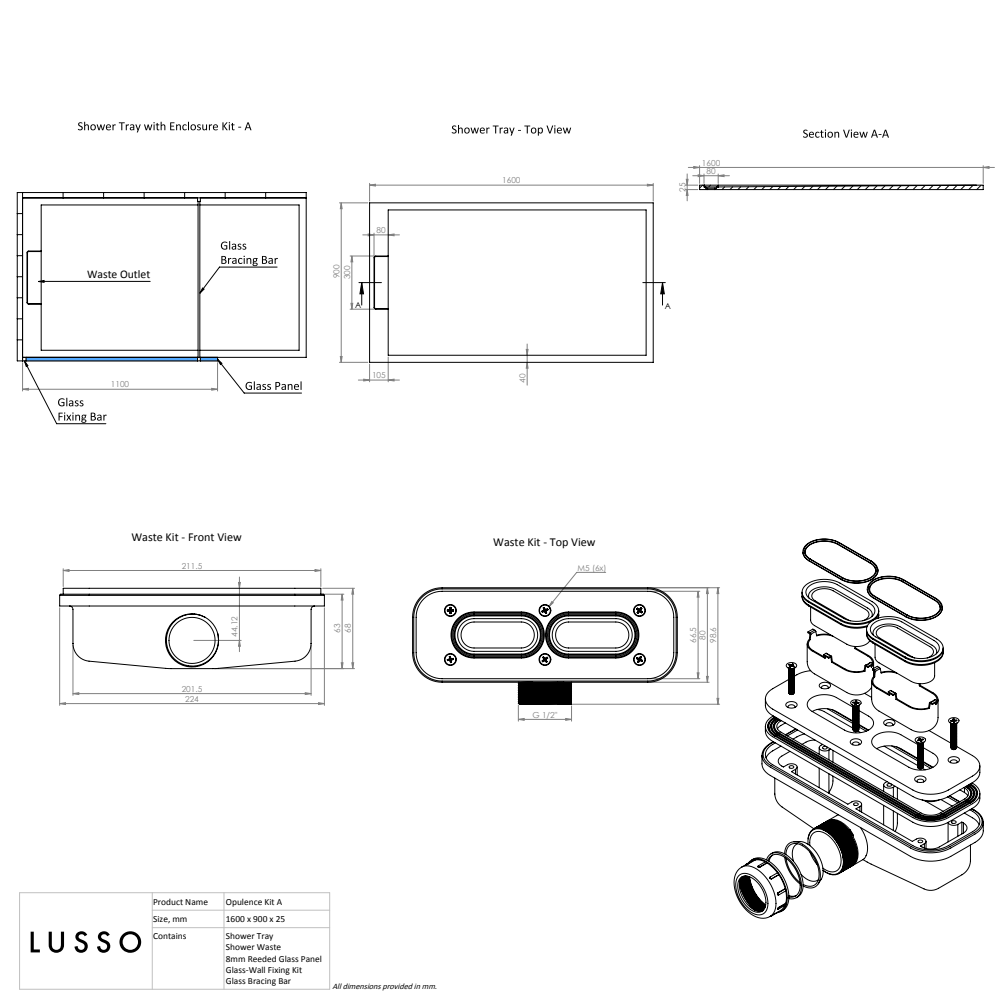
<style>
.page{position:relative;width:1004px;height:1003px;background:#fff}
.page>*{position:absolute;margin:0;border:0;box-sizing:border-box;transform-origin:0 0}
.t1{font:12.12px "Calibri";color:#000}
.t2{font:11.69px "Calibri";color:#000}
.t3{font:9.38px/11.2px "Calibri";color:#000}
.t4{font:8.25px/10px "Century Gothic";color:#808080;text-align:center}
.t5{font:italic 8.25px "Calibri";color:#000}
.t6{font:8.25px "Century Gothic";color:#000}
</style>
<div class="page">
<svg style="left:733px;top:538px;width:250px;height:381px"></svg>
<hr style="left:60px;top:703px;width:264px;height:1px;background:#808080">
<hr style="left:324px;top:608px;width:1px;height:97px;background:#808080">
<hr style="left:59px;top:608px;width:1px;height:97px;background:#808080">
<hr style="left:73px;top:693px;width:238px;height:1px;background:#808080">
<hr style="left:311px;top:645px;width:1px;height:50px;background:#808080">
<hr style="left:73px;top:645px;width:1px;height:50px;background:#808080">
<hr style="left:352px;top:588px;width:1px;height:80px;background:#808080">
<hr style="left:215px;top:668px;width:139px;height:1px;background:#808080">
<hr style="left:322px;top:588px;width:32px;height:1px;background:#808080">
<svg style="left:318px;top:702px;width:7px;height:3px"></svg>
<svg style="left:59px;top:702px;width:7px;height:3px"></svg>
<svg style="left:305px;top:692px;width:6px;height:3px"></svg>
<svg style="left:73px;top:692px;width:6px;height:3px"></svg>
<svg style="left:351px;top:662px;width:3px;height:7px"></svg>
<svg style="left:59px;top:569px;width:285px;height:100px"></svg>
<hr style="left:649px;top:682px;width:60px;height:1px;background:#808080">
<hr style="left:649px;top:587px;width:70px;height:1px;background:#808080">
<hr style="left:572px;top:704px;width:147px;height:1px;background:#808080">
<hr style="left:698px;top:591px;width:1px;height:88px;background:#808080">
<hr style="left:649px;top:678px;width:50px;height:1px;background:#808080">
<hr style="left:649px;top:591px;width:50px;height:1px;background:#808080">
<svg style="left:706px;top:588px;width:2px;height:94px"></svg>
<svg style="left:716px;top:587px;width:3px;height:117px"></svg>
<svg style="left:412px;top:572px;width:265px;height:149px"></svg>
<svg style="left:78px;top:122px;width:173px;height:10px"></svg>
<svg style="left:39px;top:363px;width:263px;height:61px"></svg>
<svg style="left:22px;top:361px;width:200px;height:30px"></svg>
<svg style="left:17px;top:192px;width:289px;height:169px"></svg>
<svg style="left:452px;top:125px;width:119px;height:11px"></svg>
<hr style="left:369px;top:185px;width:284px;height:1px;background:#808080">
<hr style="left:341px;top:203px;width:1px;height:159px;background:#808080">
<hr style="left:351px;top:256px;width:1px;height:53px;background:#808080">
<svg style="left:647px;top:183px;width:7px;height:18px"></svg>
<svg style="left:526px;top:363px;width:2px;height:22px"></svg>
<svg style="left:339px;top:356px;width:60px;height:26px"></svg>
<svg style="left:339px;top:183px;width:37px;height:26px"></svg>
<svg style="left:350px;top:282px;width:315px;height:28px"></svg>
<svg style="left:350px;top:233px;width:19px;height:29px"></svg>
<svg style="left:369px;top:202px;width:284px;height:161px"></svg>
<svg style="left:803px;top:129px;width:85px;height:9px"></svg>
<svg style="left:685px;top:166px;width:309px;height:35px"></svg>
<hr style="left:152px;top:927px;width:177px;height:1px;background:#c0c0c0">
<hr style="left:152px;top:910px;width:177px;height:1px;background:#c0c0c0">
<hr style="left:224px;top:892px;width:1px;height:97px;background:#c0c0c0">
<hr style="left:152px;top:892px;width:177px;height:1px;background:#c0c0c0">
<hr style="left:329px;top:892px;width:1px;height:97px;background:#c0c0c0">
<hr style="left:152px;top:892px;width:1px;height:97px;background:#c0c0c0">
<hr style="left:20px;top:892px;width:132px;height:1px;background:#c0c0c0">
<hr style="left:20px;top:989px;width:309px;height:1px;background:#c0c0c0">
<hr style="left:19px;top:892px;width:1px;height:97px;background:#c0c0c0">
<svg style="left:31px;top:931px;width:9px;height:21px"></svg>
<svg style="left:49px;top:931px;width:15px;height:22px"></svg>
<svg style="left:74px;top:931px;width:14px;height:22px"></svg>
<svg style="left:97px;top:931px;width:13px;height:22px"></svg>
<svg style="left:119px;top:931px;width:22px;height:22px"></svg>
<p class="t2" style="left:87px;top:266px;width:65px">Waste Outlet</p>
<p class="t4" style="left:111px;top:379px;width:20px">1100</p>
<p class="t4" style="left:502px;top:175px;width:20px">1600</p>
<p class="t4" style="left:677px;top:192px;width:11px;rotate:-90deg">25</p>
<p class="t4" style="left:331px;top:278px;width:15px;rotate:-90deg">900</p>
<p class="t4" style="left:342px;top:279px;width:15px;rotate:-90deg">300</p>
<p class="t4" style="left:376px;top:225px;width:11px">80</p>
<p class="t6" style="left:355px;top:299px;width:8px">A</p>
<p class="t6" style="left:664px;top:300px;width:8px">A</p>
<p class="t4" style="left:702px;top:157px;width:20px">1600</p>
<p class="t4" style="left:706px;top:166px;width:11px">80</p>
<p class="t4" style="left:372px;top:370px;width:15px">105</p>
<p class="t4" style="left:517px;top:383px;width:11px;rotate:-90deg">40</p>
<p class="t1" style="left:131px;top:528px;width:112px">Waste Kit - Front View</p>
<p class="t4" style="left:182px;top:560px;width:22px">211.5</p>
<p class="t4" style="left:182px;top:684px;width:22px">201.5<br>224</p>
<p class="t4" style="left:229px;top:637px;width:22px;rotate:-90deg">44.12</p>
<p class="t4" style="left:332px;top:633px;width:11px;rotate:-90deg">63</p>
<p class="t4" style="left:343px;top:633px;width:11px;rotate:-90deg">68</p>
<p class="t1" style="left:493px;top:533px;width:104px">Waste Kit - Top View</p>
<p class="t4" style="left:577px;top:562px;width:31px">M5 (6x)</p>
<p class="t4" style="left:532px;top:709px;width:26px">G 1/2"</p>
<p class="t4" style="left:688px;top:643px;width:18px;rotate:-90deg">66.5</p>
<p class="t4" style="left:697px;top:643px;width:18px;line-height:10.5px;rotate:-90deg">80<br>98.6</p>
<p class="t3" style="left:153px;top:895px;width:56px">Product Name</p>
<p class="t3" style="left:226px;top:895px;width:58px">Opulence Kit A</p>
<p class="t3" style="left:153px;top:930px;width:35px">Contains</p>
<p class="t3" style="left:226px;top:930px;width:98px">Shower Tray<br>Shower Waste<br>8mm Reeded Glass Panel<br>Glass-Wall Fixing Kit<br>Glass Bracing Bar</p>
<p class="t3" style="left:153px;top:913px;width:36px">Size, mm</p>
<p class="t3" style="left:226px;top:913px;width:61px">1600 x 900 x 25</p>
<p class="t5" style="left:332px;top:981px;width:109px">Alldimensionsprovidedinmm.</p>
</div>
